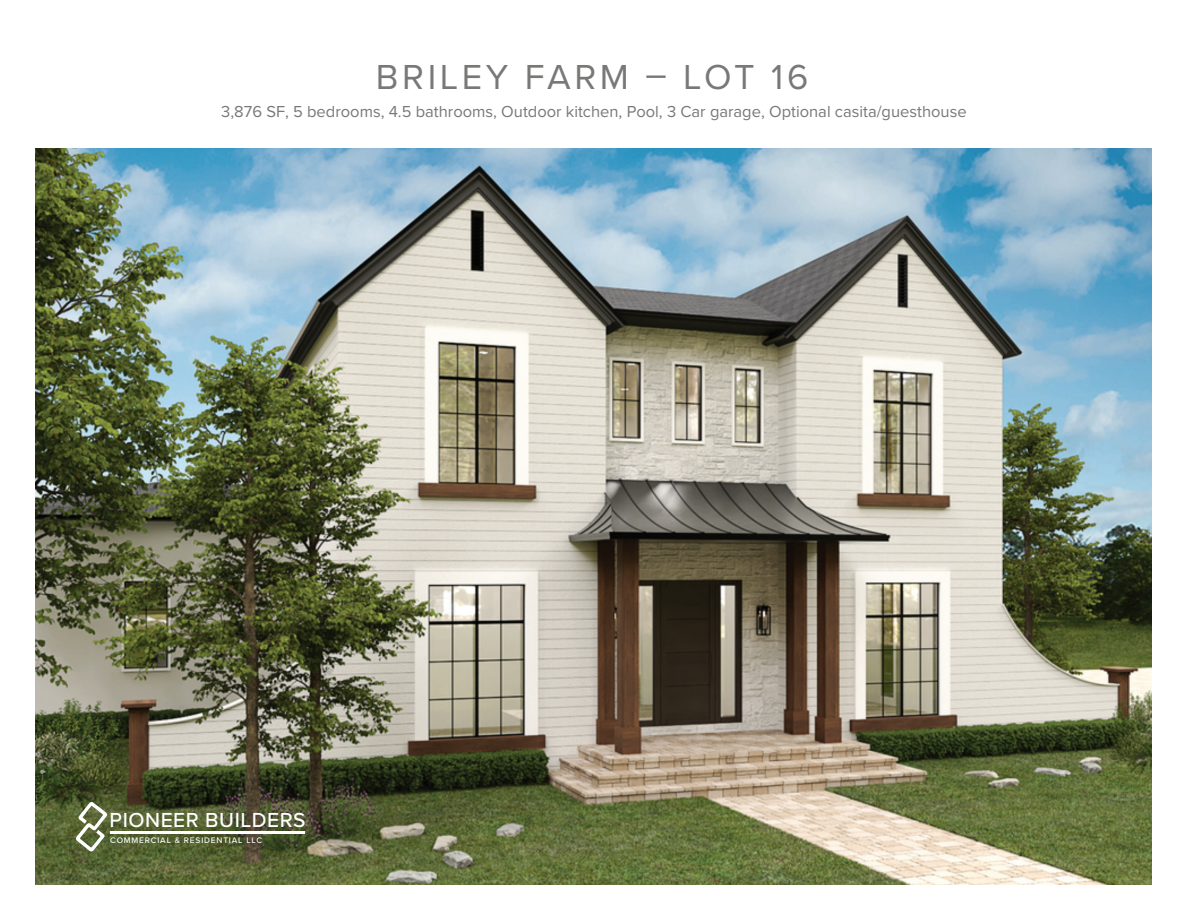
<style>
.page{position:relative;width:1188px;height:918px;background:#fff}
.page>*{position:absolute;margin:0;border:0;box-sizing:border-box;transform-origin:0 0}
.t1{font:36px "Proxima Nova";letter-spacing:.1em;color:#797877}
.t2{font:500 21px "Proxima Nova";letter-spacing:.025em;color:#fff}
.t3{font:16.5px "Proxima Nova";color:#797877}
.t4{font:500 8.4px "Proxima Nova";letter-spacing:.1em;color:#fff}
</style>
<div class="page">
<img style="left:36px;top:149px;width:1116px;height:735px">
<svg style="left:75px;top:801px;width:33px;height:52px"></svg>
<hr style="left:111px;top:831px;width:194px;height:2px;background:#fff">
<h1 class="t1" style="left:376px;top:50px;width:434px">BRILEY FARM – LOT 16</h1>
<p class="t3" style="left:221px;top:99px;width:747px">3,876 SF, 5 bedrooms, 4.5 bathrooms, Outdoor kitchen, Pool, 3 Car garage, Optional casita/guesthouse</p>
<p class="t2" style="left:110px;top:804px;width:198px">PIONEER BUILDERS</p>
<p class="t4" style="left:110px;top:834px;width:153px">COMMERCIAL &amp; RESIDENTIAL LLC</p>
</div>
